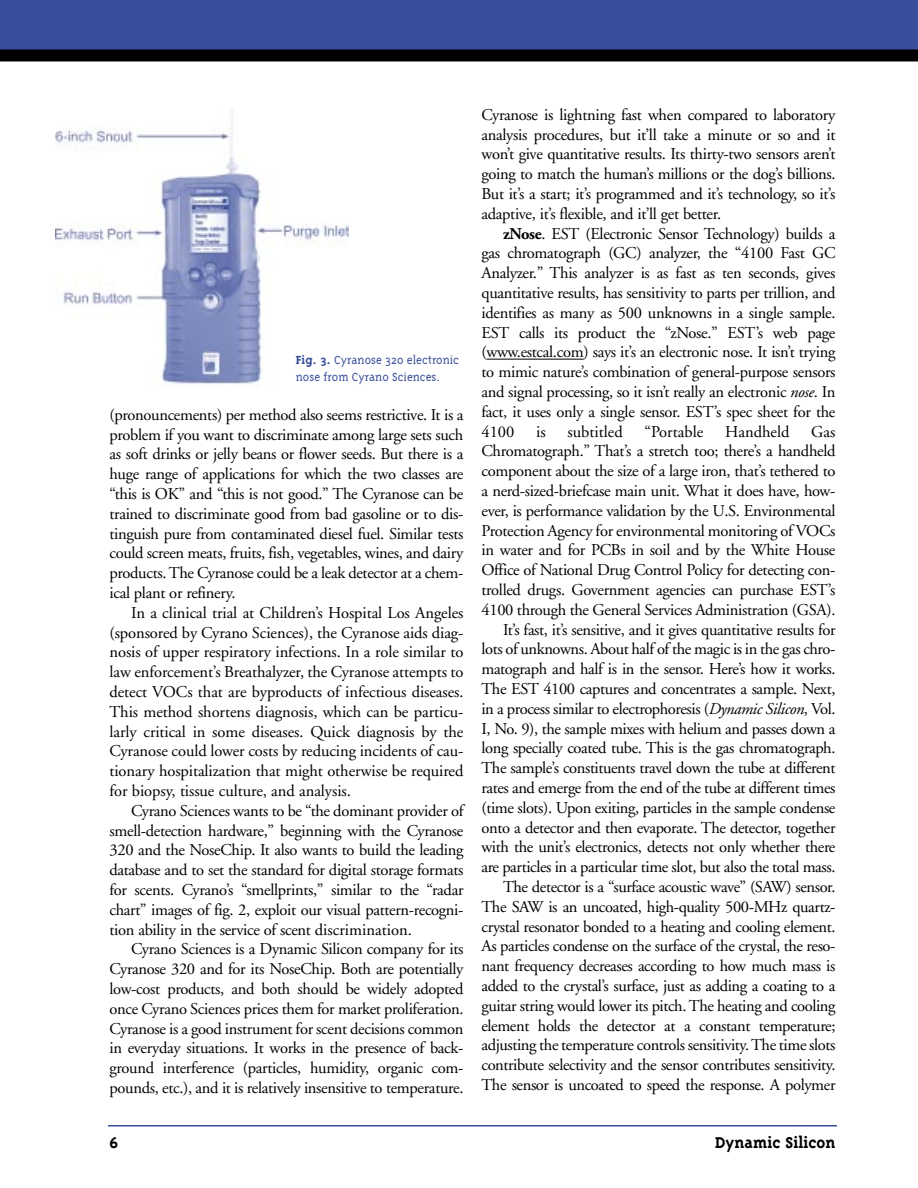
<style>
.page{position:relative;width:918px;height:1188px;background:#fff}
.page>*{position:absolute;margin:0;border:0;box-sizing:border-box;transform-origin:0 0}
.t1{font:700 18px "Triplex Serif";color:#000}
.t2{font:16.5px/19.8px "Adobe Garamond";letter-spacing:-.025em;color:#000;text-align:justify}
.t3{font:16.5px "Adobe Garamond";color:#000}
.t4{font:300 13.5px/16.2px "Triplex Serif";color:#3a4f9b}
.s1{font-weight:700}
.s2{font-style:italic}
</style>
<div class="page">
<hr style="left:486px;top:359px;width:31px;height:1px;background:#000">
<hr style="left:517px;top:359px;width:67px;height:1px;background:#000">
<div style="left:0;top:0;width:918px;height:52px;background:#3a4f9b"></div>
<div style="left:0;top:49px;width:918px;height:12px;background:#000"></div>
<hr style="left:108px;top:1125px;width:729px;height:1px;background:#3a4f9b">
<img style="left:56px;top:114px;width:292px;height:274px">
<p class="t4" style="left:296px;top:353px;width:165px"><span class="s1">Fig. 3.</span> Cyranose 320 electronic nose from Cyrano Sciences.</p>
<p class="t2" style="left:110px;top:406px;width:355px">(pronouncements) per method also seems restrictive. It is a problem if you want to discriminate among large sets such as soft drinks or jelly beans or flower seeds. But there is a huge range of applications for which the two classes are “this is OK” and “this is not good.” The Cyranose can be trained to discriminate good from bad gasoline or to dis&shy;tinguish pure from contaminated diesel fuel. Similar tests could screen meats, fruits, fish, vegetables, wines, and dairy products. The Cyranose could be a leak detector at a chem&shy;ical plant or refinery.</p>
<p class="t2" style="left:110px;top:604px;width:356px;text-indent:22px">In a clinical trial at Children’s Hospital Los Angeles (sponsored by Cyrano Sciences), the Cyranose aids diag&shy;nosis of upper respiratory infections. In a role similar to law enforcement’s Breathalyzer, the Cyranose attempts to detect VOCs that are byproducts of infectious diseases.<br>This method shortens diagnosis, which can be particu&shy;larly critical in some diseases. Quick diagnosis by the Cyranose could lower costs by reducing incidents of cau&shy;tionary hospitalization that might otherwise be required for biopsy, tissue culture, and analysis.</p>
<p class="t2" style="left:110px;top:802px;width:356px;text-indent:22px">Cyrano Sciences wants to be “the dominant provider of smell-detection hardware,” beginning with the Cyranose 320 and the NoseChip. It also wants to build the leading database and to set the standard for digital storage formats for scents. Cyrano’s “smellprints,” similar to the “radar chart” images of fig. 2, exploit our visual pattern-recogni&shy;tion ability in the service of scent discrimination.</p>
<p class="t2" style="left:110px;top:941px;width:356px;text-indent:22px">Cyrano Sciences is a Dynamic Silicon company for its Cyranose 320 and for its NoseChip. Both are potentially low-cost products, and both should be widely adopted once Cyrano Sciences prices them for market proliferation.<br>Cyranose is a good instrument for scent decisions common in everyday situations. It works in the presence of back&shy;ground interference (particles, humidity, organic com&shy;pounds, etc.), and it is relatively insensitive to temperature.</p>
<p class="t2" style="left:482px;top:106px;width:356px">Cyranose is lightning fast when compared to laboratory analysis procedures, but it’ll take a minute or so and it won’t give quantitative results. Its thirty-two sensors aren’t going to match the human’s millions or the dog’s billions.<br>But it’s a start; it’s programmed and it’s technology, so it’s adaptive, it’s flexible, and it’ll get better.</p>
<p class="t2" style="left:481px;top:225px;width:356px;text-indent:22px"><span class="s1">zNose</span>. EST (Electronic Sensor Technology) builds a gas chromatograph (GC) analyzer, the “4100 Fast GC Analyzer.” This analyzer is as fast as ten seconds, gives quantitative results, has sensitivity to parts per trillion, and identifies as many as 500 unknowns in a single sample.<br>EST calls its product the “zNose.” EST’s web page (www.estcal.com) says it’s an electronic nose. It isn’t trying to mimic nature’s combination of general-purpose sensors and signal processing, so it isn’t really an electronic <span class="s2">nose</span>. In fact, it uses only a single sensor. EST’s spec sheet for the 4100</p>
<p class="t2" style="left:536px;top:423px;width:11px">is</p>
<p class="t3" style="left:567px;top:425px;width:57px">subtitled</p>
<p class="t3" style="left:644px;top:425px;width:61px">“Portable</p>
<p class="t3" style="left:725px;top:425px;width:66px">Handheld</p>
<p class="t2" style="left:482px;top:423px;width:356px;text-align:right">Gas<br>Chromatograph.” That’s a stretch too; there’s a handheld component about the size of a large iron, that’s tethered to a nerd-sized-briefcase main unit. What it does have, how&shy;ever, is performance validation by the U.S. Environmental Protection Agency for environmental monitoring of VOCs in water and for PCBs in soil and by the White House Office of National Drug Control Policy for detecting con&shy;trolled drugs. Government agencies can purchase EST’s 4100 through the General Services Administration (GSA).<br>It’s fast, it’s sensitive, and it gives quantitative results for lots of unknowns. About half of the magic is in the gas chro&shy;matograph and half is in the sensor. Here’s how it works.<br>The EST 4100 captures and concentrates a sample. Next, in a process similar to electrophoresis (<span class="s2">Dynamic Silicon</span>, Vol.<br>I, No. 9), the sample mixes with helium and passes down a long specially coated tube. This is the gas chromatograph.<br>The sample’s constituents travel down the tube at different rates and emerge from the end of the tube at different times (time slots). Upon exiting, particles in the sample condense onto a detector and then evaporate. The detector, together with the unit’s electronics, detects not only whether there are particles in a particular time slot, but also the total mass.<br>The detector is a “surface acoustic wave” (SAW) sensor.<br>The SAW is an uncoated, high-quality 500-MHz quartz&shy;crystal resonator bonded to a heating and cooling element.<br>As particles condense on the surface of the crystal, the reso&shy;nant frequency decreases according to how much mass is added to the crystal’s surface, just as adding a coating to a guitar string would lower its pitch. The heating and cooling element holds the detector at a constant temperature; adjusting the temperature controls sensitivity. The time slots contribute selectivity and the sensor contributes sensitivity.<br>The sensor is uncoated to speed the response. A polymer</p>
<p class="t1" style="left:110px;top:1135px;width:10px">6</p>
<p class="t1" style="left:715px;top:1135px;width:122px">Dynamic Silicon</p>
</div>
